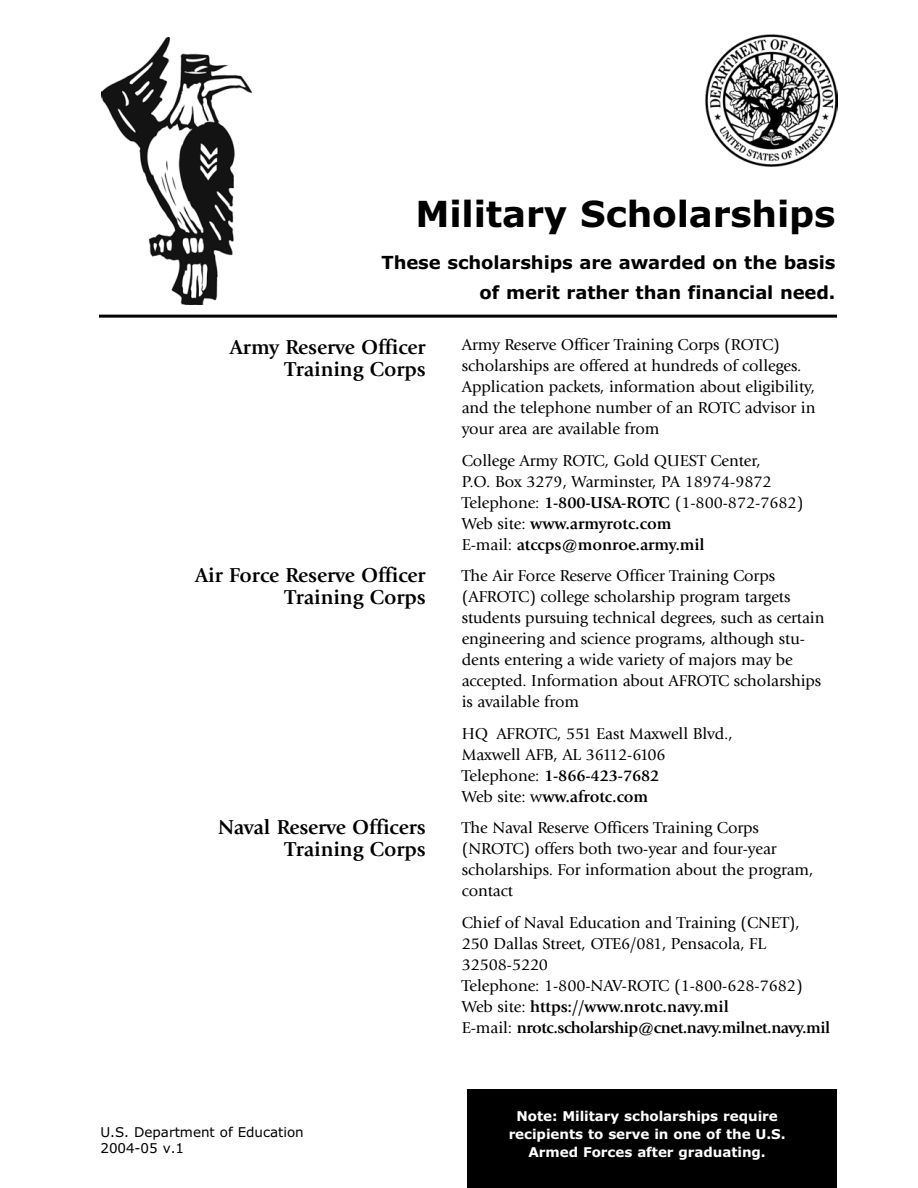
<style>
.page{position:relative;width:918px;height:1188px;background:#fff}
.page>*{position:absolute;margin:0;border:0;box-sizing:border-box;transform-origin:0 0}
.t1{font:700 36px "Verdana";letter-spacing:-.005em;color:#000}
.t2{font:700 21px/22.5px "Giovanni";letter-spacing:-.005em;color:#000;text-align:right}
.t3{font:700 18px/30px "Verdana";letter-spacing:-.005em;color:#000;text-align:right}
.t4{font:16.5px/21px "Giovanni";letter-spacing:-.005em;color:#000}
.t5{font:700 13.5px/18px "Verdana";letter-spacing:-.005em;color:#fff;text-align:center}
.t6{font:13.5px/16.5px "Verdana";letter-spacing:-.005em;color:#000}
.s1{font-weight:700}
</style>
<div class="page">
<img style="left:705px;top:35px;width:133px;height:132px">
<div style="left:468px;top:1089px;width:369px;height:99px;background:#000"></div>
<hr style="left:99px;top:315px;width:738px;height:3px;background:#000">
<img style="left:101px;top:38px;width:150px;height:267px">
<h1 class="t1" style="left:416px;top:198px;width:421px">Military Scholarships</h1>
<p class="t3" style="left:382px;top:250px;width:455px">These scholarships are awarded on the basis of merit rather than financial need.</p>
<p class="t2" style="left:230px;top:337px;width:197px">Army Reserve Officer<br>Training Corps</p>
<p class="t4" style="left:462px;top:336px;width:355px">Army Reserve Officer Training Corps (ROTC) scholarships are offered at hundreds of colleges.<br>Application packets, information about eligibility, and the telephone number of an ROTC advisor in your area are available from</p>
<p class="t4" style="left:462px;top:451px;width:343px">College Army ROTC, Gold QUEST Center,<br>P.O. Box 3279, Warminster, PA 18974-9872<br>Telephone: <span class="s1">1-800-USA-ROTC</span> (1-800-872-7682)<br>Web site: <span class="s1">www.armyrotc.com<br></span>E-mail: <span class="s1">atccps@monroe.army.mil</span></p>
<p class="t4" style="left:462px;top:567px;width:364px">The Air Force Reserve Officer Training Corps (AFROTC) college scholarship program targets students pursuing technical degrees, such as certain engineering and science programs, although stu&shy;dents entering a wide variety of majors may be accepted. Information about AFROTC scholarships is available from</p>
<p class="t4" style="left:462px;top:724px;width:272px">HQ AFROTC, 551 East Maxwell Blvd.,<br>Maxwell AFB, AL 36112-6106<br>Telephone: <span class="s1">1-866-423-7682<br></span>Web site: w<span class="s1">ww.afrotc.com</span></p>
<p class="t4" style="left:462px;top:819px;width:353px">The Naval Reserve Officers Training Corps (NROTC) offers both two-year and four-year scholarships. For information about the program, contact</p>
<p class="t4" style="left:462px;top:913px;width:370px">Chief of Naval Education and Training (CNET), 250 Dallas Street, OTE6/081, Pensacola, FL 32508-5220<br>Telephone: 1-800-NAV-ROTC (1-800-628-7682)<br>Web site: <span class="s1">https://www.nrotc.navy.mil<br></span>E-mail: <span class="s1">nrotc.scholarship@cnet.navy.milnet.navy.mil</span></p>
<p class="t2" style="left:195px;top:565px;width:232px">Air Force Reserve Officer<br>Training Corps</p>
<p class="t2" style="left:218px;top:817px;width:209px">Naval Reserve Officers<br>Training Corps</p>
<p class="t6" style="left:100px;top:1126px;width:205px">U.S. Department of Education<br>2004-05 v.1</p>
<p class="t5" style="left:509px;top:1109px;width:278px">Note: Military scholarships require recipients to serve in one of the U.S.<br>Armed Forces after graduating.</p>
</div>
